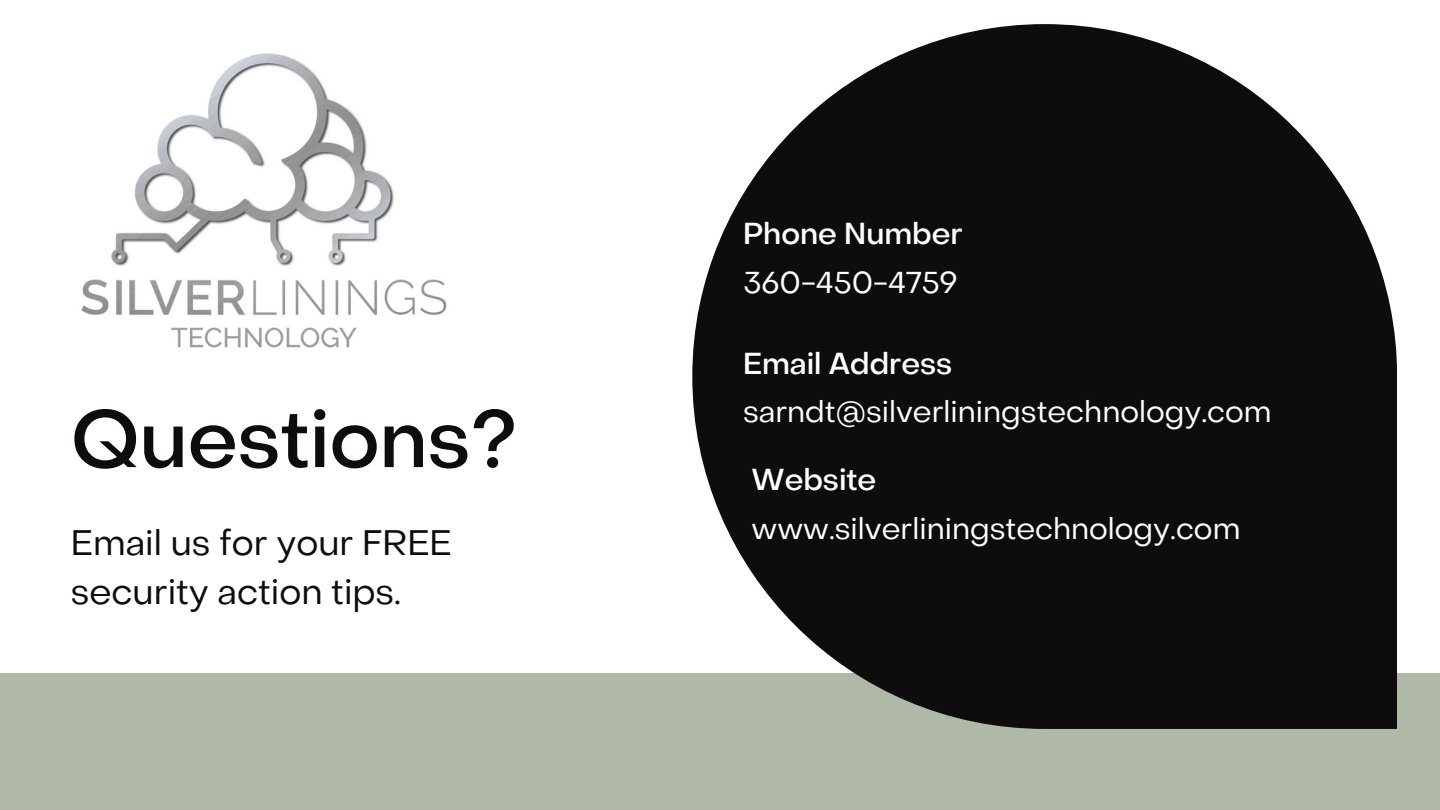
<style>
.page{position:relative;width:1440px;height:810px;background:#fff}
.page>*{position:absolute;margin:0;border:0;box-sizing:border-box;transform-origin:0 0}
.t1{font:500 79.8px "Object Sans";color:#0e0c0c}
.t2{font:35.2px/48.8px "Object Sans";color:#0e0c0c}
.t3{font:30px "Object Sans";color:#fff}
.t4{font:500 30px "Object Sans";color:#fff}
</style>
<div class="page">
<div style="left:0;top:674px;width:1440px;height:136px;background:#b0b9a7"></div>
<svg style="left:692px;top:24px;width:705px;height:705px;fill:#0e0c0c"></svg>
<img style="left:81px;top:53px;width:366px;height:295px">
<p class="t1" style="left:71px;top:408px;width:448px">Questions?</p>
<p class="t2" style="left:71px;top:522px;width:382px">Email us for your FREE security action tips.</p>
<p class="t4" style="left:743px;top:222px;width:221px">Phone Number</p>
<p class="t3" style="left:743px;top:271px;width:216px">360-450-4759</p>
<p class="t4" style="left:743px;top:351px;width:211px">Email Address</p>
<p class="t3" style="left:743px;top:400px;width:530px">sarndt@silverliningstechnology.com</p>
<p class="t4" style="left:752px;top:468px;width:126px">Website</p>
<p class="t3" style="left:752px;top:517px;width:490px">www.silverliningstechnology.com</p>
</div>
